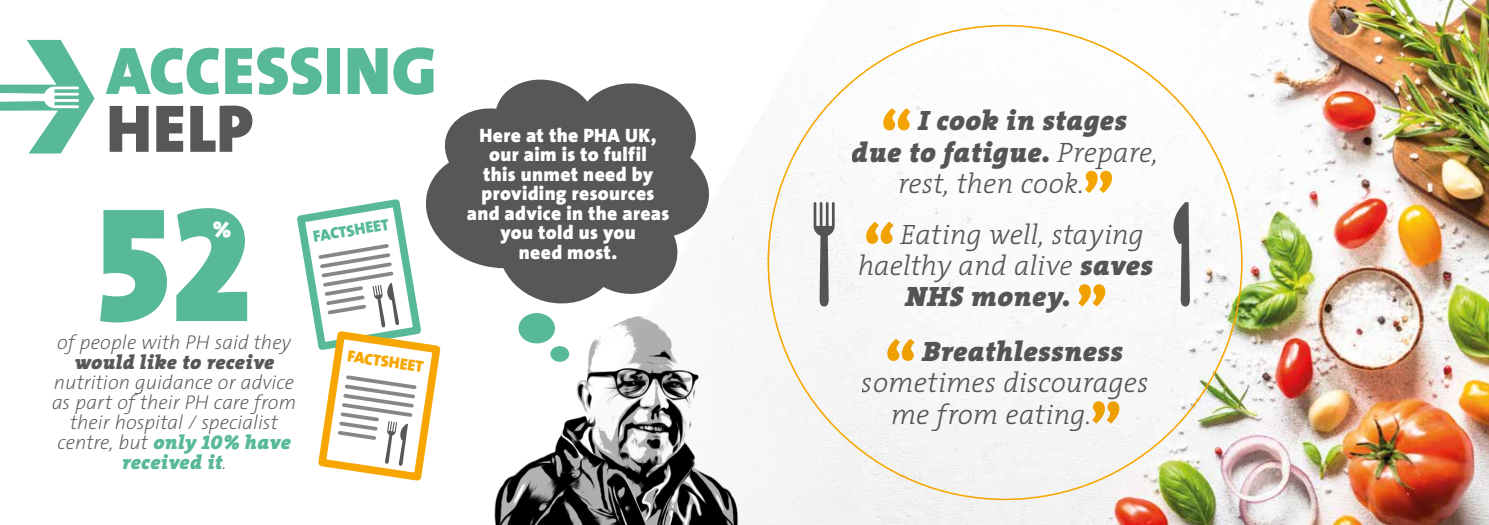
<style>
.page{position:relative;width:1489px;height:525px;background:#fff}
.page>*{position:absolute;margin:0;border:0;box-sizing:border-box;transform-origin:0 0}
.t1{font:164.25px "The Sans Black Caps";color:#58b998}
.t2{font:900 67.88px "The Sans";letter-spacing:.01em;color:#58b998}
.t3{font:900 67.88px "The Sans";color:#575756}
.t4{font:italic 300 28.12px/31.2px "The Serif";letter-spacing:.005em;color:#575756}
.t5{font:italic 900 28.12px "The Serif";letter-spacing:.015em;color:#575756}
.t6{font:22.12px "The Sans Black Caps";color:#fff}
.t7{font:italic 200 20px/20px "The Sans";color:#575756;text-align:center}
.t8{font:italic 900 20px "The Serif";letter-spacing:.015em;color:#575756}
.t9{font:italic 900 20px "The Serif";letter-spacing:.015em;color:#58b998}
.t10{font:900 19.5px/19.5px "The Sans";letter-spacing:.02em;color:#fff;text-align:center}
.t11{font:16.25px "The Sans Black Caps";color:#58b998}
.t12{font:16.25px "The Sans Black Caps";color:#f7a600}
.s1{font-family:"The Serif";font-weight:900;color:#58b998}
.s2{font-family:"The Serif Black Caps";font-weight:400;color:#58b998}
.s3{font-family:"The Sans";font-weight:200;color:#575756}
.s4{font-weight:300}
.s5{font-weight:900}
</style>
<div class="page">
<img style="left:718px;top:0;width:770px;height:524px">
<img style="left:494px;top:305px;width:265px;height:219px">
<svg style="left:0;top:40px;width:95px;height:113px"></svg>
<svg style="left:427px;top:79px;width:285px;height:228px;fill:#575756"></svg>
<div style="left:518px;top:313px;width:37px;height:30px;background:#58b998;border-radius:50%"></div>
<div style="left:550px;top:346px;width:19px;height:15px;background:#58b998;border-radius:50%"></div>
<svg style="left:879px;top:108px;width:32px;height:22px"></svg>
<svg style="left:1084px;top:171px;width:32px;height:22px"></svg>
<svg style="left:883px;top:338px;width:32px;height:23px"></svg>
<svg style="left:1091px;top:401px;width:32px;height:22px"></svg>
<svg style="left:862px;top:221px;width:32px;height:23px"></svg>
<svg style="left:1077px;top:284px;width:32px;height:22px"></svg>
<svg style="left:297px;top:194px;width:148px;height:287px"></svg>
<svg style="left:813px;top:202px;width:21px;height:104px"></svg>
<svg style="left:1172px;top:202px;width:18px;height:104px"></svg>
<h2 class="t2" style="left:106px;top:13px;width:332px">ACCESSING</h2>
<h2 class="t3" style="left:106px;top:71px;width:148px">HELP</h2>
<h1 class="t1" style="left:96px;top:126px;width:157px">52</h1>
<p class="t6" style="left:213px;top:210px;width:20px">%</p>
<p class="t7" style="left:57px;top:331px;width:235px">of people with PH said they</p>
<p class="t8" style="left:74px;top:345px;width:202px">would like to receive</p>
<p class="t7" style="left:52px;top:371px;width:245px">nutrition guidance or advice as part of their PH care from their hospital / specialist centre, but <span class="s1">only</span> <span class="s2">10</span><span class="s1">% have</span></p>
<p class="t9" style="left:122px;top:445px;width:106px">received it<span class="s3">.</span></p>
<p class="t11" style="left:311px;top:223px;width:78px;rotate:-10deg">FACTSHEET</p>
<p class="t12" style="left:350px;top:342px;width:78px;rotate:9deg">FACTSHEET</p>
<p class="t10" style="left:466px;top:125px;width:204px">Here at the PHA UK, our aim is to fulfil<br>this unmet need by providing resources and advice in the areas you told us you<br>need most.</p>
<h3 class="t5" style="left:917px;top:97px;width:211px">I cook in stages</h3>
<h3 class="t5" style="left:851px;top:128px;width:308px">due to fatigue. <span class="s4">Prepare,</span></h3>
<h3 class="t4" style="left:898px;top:167px;width:188px">rest, then cook.</h3>
<h3 class="t4" style="left:900px;top:218px;width:245px">Eating well, staying</h3>
<h3 class="t4" style="left:857px;top:249px;width:297px">haelthy and alive <span class="s5">saves</span></h3>
<h3 class="t5" style="left:904px;top:273px;width:167px">NHS money.</h3>
<h3 class="t5" style="left:921px;top:327px;width:202px">Breathlessness</h3>
<h3 class="t4" style="left:890px;top:366px;width:259px;text-indent:-29px">sometimes discourages me from eating.</h3>
</div>
